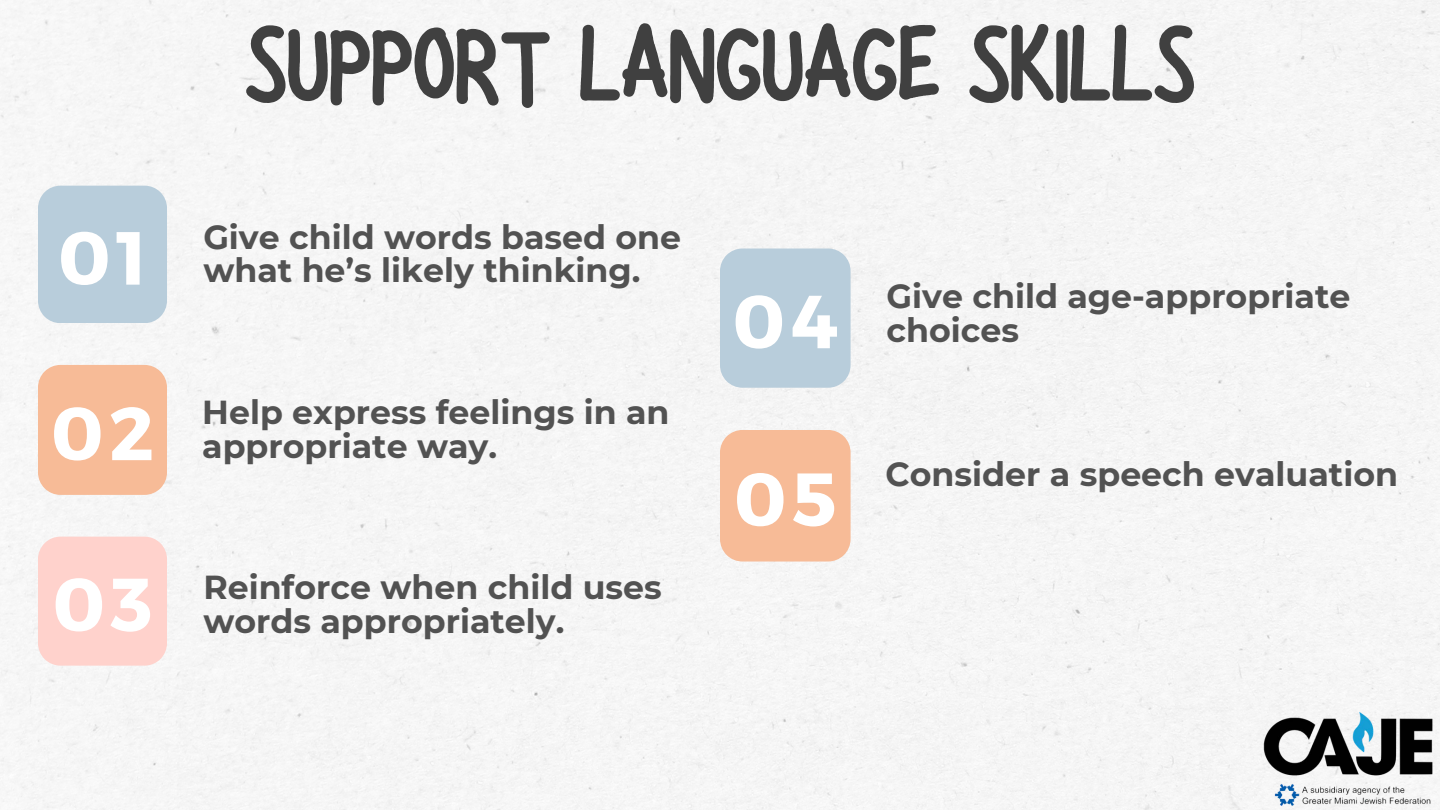
<style>
.page{position:relative;width:1440px;height:810px;background:#f5f5f5}
.page>*{position:absolute;margin:0;border:0;box-sizing:border-box;transform-origin:0 0}
.t1{font:140px "Hibernate";color:#404040}
.t2{font:700 75px "Montserrat";letter-spacing:.07em;color:#fff}
.t3{font:700 33.2px/33.8px "Montserrat";color:#525252}
</style>
<div class="page">
<div style="left:38px;top:186px;width:129px;height:137px;background:#b8cddb"></div>
<div style="left:38px;top:365px;width:129px;height:130px;background:#f7bb97"></div>
<div style="left:38px;top:537px;width:129px;height:129px;background:#ffd2cc"></div>
<img style="left:1259px;top:707px;width:181px;height:103px">
<div style="left:720px;top:249px;width:131px;height:139px;background:#b8cddb"></div>
<div style="left:720px;top:430px;width:131px;height:132px;background:#f7bb97"></div>
<h1 class="t2" style="left:58px;top:209px;width:90px">01</h1>
<p class="t2" style="left:51px;top:385px;width:105px">02</p>
<p class="t2" style="left:53px;top:556px;width:101px">03</p>
<p class="t1" style="left:245px;top:-6px;width:952px">SUPPORT LANGUAGE SKILLS</p>
<p class="t3" style="left:203px;top:220px;width:479px">Give child words based one what he’s likely thinking.</p>
<p class="t3" style="left:202px;top:395px;width:469px">Help express feelings in an appropriate way.</p>
<p class="t3" style="left:203px;top:571px;width:460px">Reinforce when child uses words appropriately.</p>
<p class="t2" style="left:733px;top:273px;width:107px">04</p>
<p class="t2" style="left:734px;top:451px;width:104px">05</p>
<p class="t3" style="left:887px;top:279px;width:465px;line-height:34.1px">Give child age-appropriate choices</p>
<p class="t3" style="left:885px;top:457px;width:514px">Consider a speech evaluation</p>
</div>
